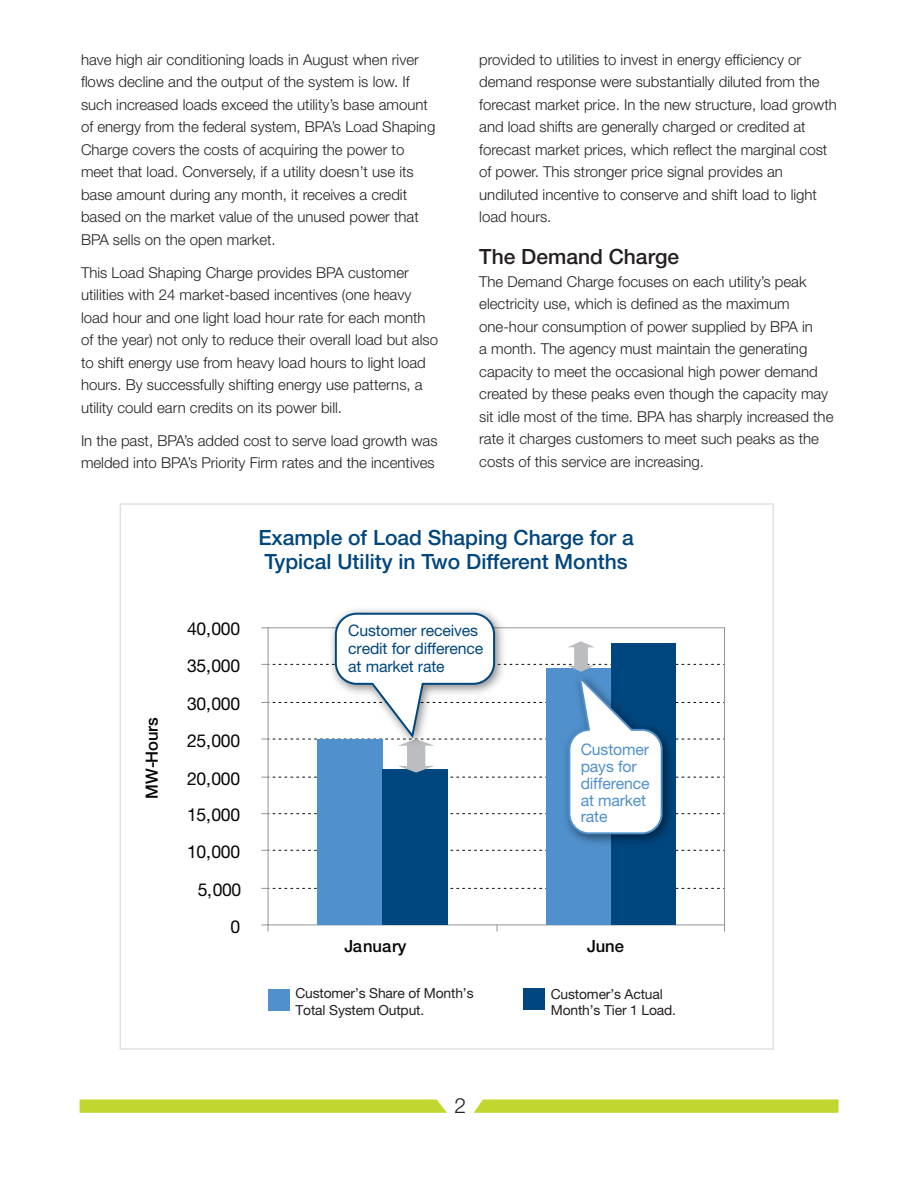
<style>
.page{position:relative;width:918px;height:1188px;background:#fff}
.page>*{position:absolute;margin:0;border:0;box-sizing:border-box;transform-origin:0 0}
.t1{font:500 21px/24px "Helvetica Neue LT Std";color:#00467e}
.t2{font:500 21px "Helvetica Neue LT Std";color:#231f20}
.t3{font:300 21px "Helvetica Neue LT Std";color:#231f20}
.t4{font:17.85px "Helvetica Neue LT Std";letter-spacing:-.015em;color:#050504}
.t5{font:500 16.8px "Helvetica Neue LT Std";color:#050504}
.t6{font:15.75px/17.9px "Helvetica Neue LT Std";letter-spacing:-.01em;color:#00467e}
.t7{font:15.75px/16.8px "Helvetica Neue LT Std";letter-spacing:-.01em;color:#5090cc}
.t8{font:300 15px/22.5px "Helvetica Neue LT Std";color:#231f20}
.t9{font:13.8px/16.8px "Helvetica Neue LT Std";letter-spacing:-.01em;color:#231f20}
</style>
<div class="page">
<svg style="left:80px;top:1100px;width:367px;height:13px;background:#c2d834"></svg>
<svg style="left:474px;top:1100px;width:364px;height:13px;background:#c2d734"></svg>
<hr style="left:724px;top:628px;width:1px;height:297px;background:#939598">
<hr style="left:268px;top:924px;width:457px;height:1px;background:#939598">
<div style="left:317px;top:739px;width:66px;height:186px;background:#5090cc"></div>
<div style="left:546px;top:669px;width:66px;height:256px;background:#5090cc"></div>
<div style="left:383px;top:770px;width:65px;height:155px;background:#00467e"></div>
<div style="left:612px;top:643px;width:64px;height:282px;background:#00467e"></div>
<hr style="left:268px;top:628px;width:1px;height:297px;background:#939598">
<svg style="left:262px;top:888px;width:462px;height:1px"></svg>
<svg style="left:262px;top:850px;width:462px;height:1px"></svg>
<svg style="left:262px;top:813px;width:462px;height:1px"></svg>
<svg style="left:262px;top:924px;width:7px;height:7px"></svg>
<div style="left:268px;top:990px;width:21px;height:21px;background:#5090cc"></div>
<svg style="left:262px;top:612px;width:463px;height:166px"></svg>
<img style="left:558px;top:667px;width:120px;height:183px">
<div style="left:569px;top:730px;width:93px;height:103px;background:#fff;border-radius:20px"></div>
<div style="left:568px;top:729px;width:95px;height:105px;border:2px solid #5090cc;border-radius:20px"></div>
<div style="left:523px;top:989px;width:22px;height:21px;background:#00467e"></div>
<p class="t8" style="left:81px;top:48px;width:356px">have high air conditioning loads in August when river flows decline and the output of the system is low. If such increased loads exceed the utility’s base amount of energy from the federal system, BPA’s Load Shaping Charge covers the costs of acquiring the power to meet that load. Conversely, if a utility doesn’t use its base amount during any month, it receives a credit based on the market value of the unused power that BPA sells on the open market.</p>
<p class="t8" style="left:81px;top:261px;width:359px">This Load Shaping Charge provides BPA customer utilities with 24 market-based incentives (one heavy load hour and one light load hour rate for each month of the year) not only to reduce their overall load but also to shift energy use from heavy load hours to light load hours. By successfully shifting energy use patterns, a utility could earn credits on its power bill.</p>
<p class="t8" style="left:81px;top:429px;width:358px">In the past, BPA’s added cost to serve load growth was melded into BPA’s Priority Firm rates and the incentives</p>
<p class="t8" style="left:479px;top:48px;width:359px">provided to utilities to invest in energy efficiency or demand response were substantially diluted from the forecast market price. In the new structure, load growth and load shifts are generally charged or credited at forecast market prices, which reflect the marginal cost of power. This stronger price signal provides an undiluted incentive to conserve and shift load to light load hours.</p>
<h1 class="t2" style="left:479px;top:244px;width:201px">The Demand Charge</h1>
<p class="t8" style="left:479px;top:270px;width:356px">The Demand Charge focuses on each utility’s peak electricity use, which is defined as the maximum one-hour consumption of power supplied by BPA in<br>a month. The agency must maintain the generating capacity to meet the occasional high power demand created by these peaks even though the capacity may sit idle most of the time. BPA has sharply increased the rate it charges customers to meet such peaks as the costs of this service are increasing.</p>
<p class="t5" style="left:142px;top:799px;width:83px;rotate:-90deg">MW-Hours</p>
<h1 class="t1" style="left:258px;top:526px;width:377px">Example of Load Shaping Charge for a<br>Typical Utility in Two Different Months</h1>
<p class="t4" style="left:187px;top:618px;width:55px">40,000</p>
<p class="t4" style="left:187px;top:655px;width:55px">35,000</p>
<p class="t4" style="left:187px;top:693px;width:55px">30,000</p>
<p class="t4" style="left:187px;top:730px;width:55px">25,000</p>
<p class="t4" style="left:187px;top:768px;width:55px">20,000</p>
<p class="t4" style="left:187px;top:804px;width:55px">15,000</p>
<p class="t4" style="left:187px;top:841px;width:55px">10,000</p>
<p class="t4" style="left:198px;top:879px;width:45px">5,000</p>
<p class="t4" style="left:230px;top:916px;width:11px">0</p>
<p class="t6" style="left:348px;top:621px;width:137px">Customer receives credit for difference at market rate</p>
<p class="t7" style="left:581px;top:741px;width:70px">Customer pays for difference at market rate</p>
<p class="t5" style="left:344px;top:936px;width:64px">January</p>
<p class="t5" style="left:587px;top:936px;width:38px">June</p>
<p class="t9" style="left:295px;top:985px;width:180px">Customer’s Share of Month’s<br>Total System Output.</p>
<p class="t9" style="left:551px;top:985px;width:127px">Customer’s Actual<br>Month’s Tier 1 Load.</p>
<h1 class="t3" style="left:454px;top:1093px;width:13px">2</h1>
</div>
